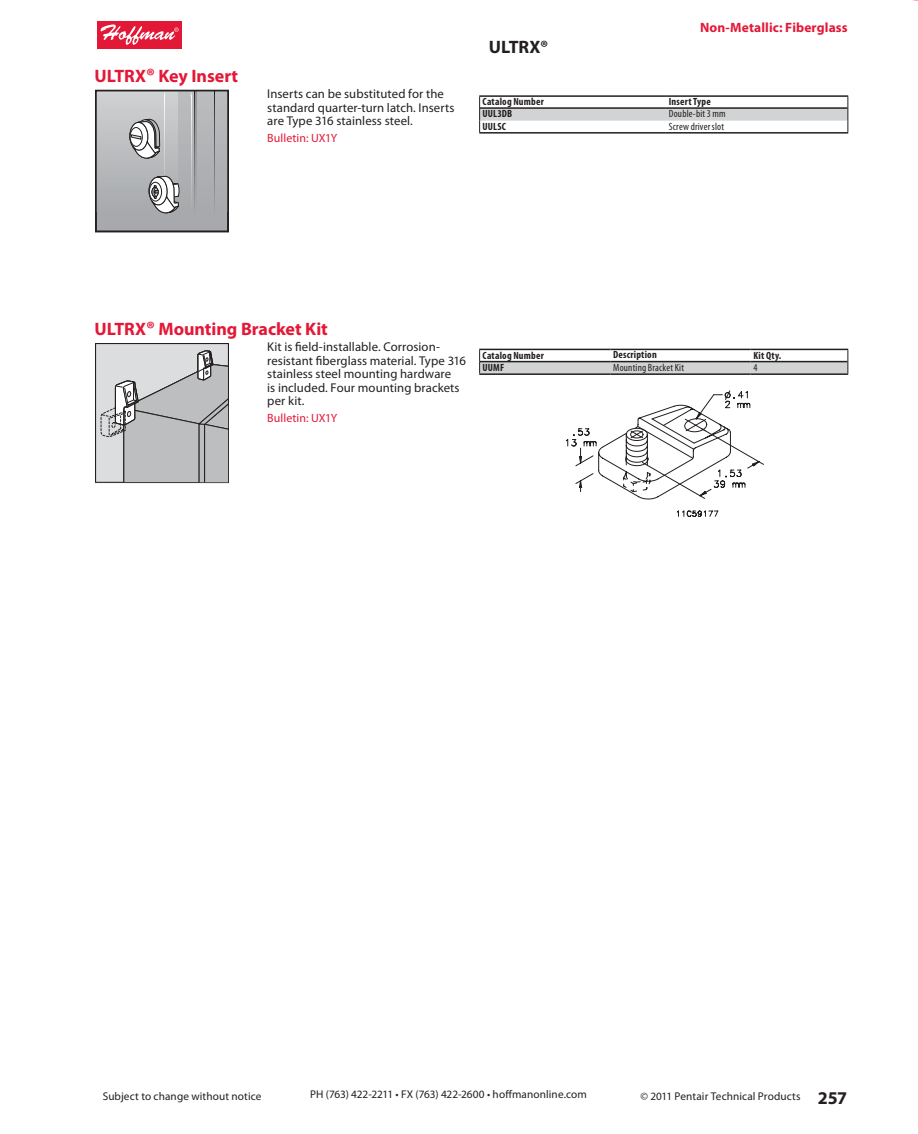
<style>
.page{position:relative;width:918px;height:1134px;background:#fff}
.page>*{position:absolute;margin:0;border:0;box-sizing:border-box;transform-origin:0 0}
.t1{font:700 18px "Myriad Pro";letter-spacing:-.005em;color:#e31837}
.t2{font:700 18px "Myriad Pro";letter-spacing:-.01em;color:#231f20}
.t3{font:700 13.5px "Myriad Pro";letter-spacing:.01em;color:#e31837}
.t4{font:12.75px/13.5px "Myriad Pro";letter-spacing:.005em;color:#231f20}
.t5{font:12px "Myriad Pro";letter-spacing:.005em;color:#e31837}
.t6{font:11.25px "Myriad Pro";letter-spacing:.01em;color:#231f20}
.t7{font:700 condensed 10.5px "Myriad Pro";letter-spacing:.02em;color:#231f20}
.t8{font:condensed 10.5px "Myriad Pro";letter-spacing:.015em;color:#231f20}
.s1{font-size:19.5px}
</style>
<div class="page">
<div style="left:97px;top:21px;width:85px;height:27px;background:#e31837"></div>
<svg style="left:101px;top:25px;width:78px;height:20px"></svg>
<div style="left:96px;top:90px;width:132px;height:142px;background:#a7a9ac"></div>
<div style="left:96px;top:195px;width:82px;height:5px;background:#abadb0"></div>
<div style="left:96px;top:190px;width:82px;height:5px;background:#adafb1"></div>
<hr style="left:96px;top:186px;width:82px;height:4px;background:#aeb0b3">
<div style="left:96px;top:181px;width:82px;height:5px;background:#b0b2b5"></div>
<div style="left:96px;top:176px;width:82px;height:5px;background:#b1b4b6"></div>
<div style="left:96px;top:171px;width:82px;height:5px;background:#b3b5b8"></div>
<div style="left:96px;top:166px;width:82px;height:5px;background:#b5b7b9"></div>
<div style="left:96px;top:161px;width:82px;height:5px;background:#b7b9bb"></div>
<div style="left:96px;top:156px;width:82px;height:5px;background:#b8babc"></div>
<hr style="left:96px;top:152px;width:82px;height:4px;background:#babcbe">
<div style="left:96px;top:147px;width:82px;height:5px;background:#bbbdc0"></div>
<div style="left:96px;top:142px;width:82px;height:5px;background:#bdbfc1"></div>
<div style="left:96px;top:137px;width:82px;height:5px;background:#bfc1c3"></div>
<div style="left:96px;top:132px;width:82px;height:5px;background:#c1c2c4"></div>
<div style="left:96px;top:127px;width:82px;height:5px;background:#c2c4c6"></div>
<hr style="left:96px;top:123px;width:82px;height:4px;background:#c4c6c8">
<div style="left:96px;top:118px;width:82px;height:5px;background:#c6c7c9"></div>
<div style="left:96px;top:113px;width:82px;height:5px;background:#c7c9cb"></div>
<div style="left:96px;top:108px;width:82px;height:5px;background:#c9cacd"></div>
<div style="left:96px;top:103px;width:82px;height:5px;background:#caccce"></div>
<div style="left:96px;top:98px;width:82px;height:5px;background:#ccced0"></div>
<div style="left:96px;top:93px;width:82px;height:5px;background:#cecfd1"></div>
<hr style="left:96px;top:91px;width:82px;height:2px;background:#d1d3d4">
<svg style="left:127px;top:91px;width:101px;height:140px"></svg>
<div style="left:94px;top:89px;width:136px;height:144px;border:1px solid #fff"></div>
<hr style="left:479px;top:95px;width:187px;height:2px;background:#231f20">
<hr style="left:666px;top:95px;width:182px;height:2px;background:#231f20">
<hr style="left:479px;top:132px;width:187px;height:2px;background:#231f20">
<hr style="left:666px;top:132px;width:182px;height:2px;background:#231f20">
<svg style="left:479px;top:96px;width:370px;height:37px"></svg>
<svg style="left:100px;top:346px;width:128px;height:135px;background:#bfc0c2"></svg>
<div style="left:94px;top:342px;width:136px;height:141px;border:1px solid #fff"></div>
<hr style="left:479px;top:373px;width:131px;height:2px;background:#231f20">
<hr style="left:610px;top:373px;width:141px;height:2px;background:#231f20">
<hr style="left:751px;top:373px;width:97px;height:2px;background:#231f20">
<svg style="left:479px;top:349px;width:370px;height:25px"></svg>
<svg style="left:566px;top:391px;width:198px;height:126px"></svg>
<h1 class="t1" style="left:94px;top:64px;width:145px">ULTRX<span class="s1">®</span> Key Insert</h1>
<p class="t4" style="left:267px;top:87px;width:189px">Inserts can be substituted for the standard quarter-turn latch. Inserts are Type 316 stainless steel.</p>
<p class="t5" style="left:267px;top:130px;width:72px">Bulletin: UX1Y</p>
<h1 class="t2" style="left:489px;top:36px;width:61px">ULTRX®</h1>
<p class="t3" style="left:700px;top:19px;width:149px">Non-Metallic: Fiberglass</p>
<p class="t7" style="left:483px;top:95px;width:63px">Catalog Number</p>
<p class="t7" style="left:669px;top:95px;width:43px">InsertType</p>
<p class="t7" style="left:483px;top:107px;width:31px">UUL3DB</p>
<p class="t8" style="left:669px;top:108px;width:58px">Double-bit 3 mm</p>
<p class="t7" style="left:483px;top:120px;width:25px">UULSC</p>
<p class="t8" style="left:669px;top:120px;width:57px">Screw driver slot</p>
<h1 class="t1" style="left:94px;top:318px;width:235px">ULTRX<span class="s1">®</span> Mounting Bracket Kit</h1>
<p class="t4" style="left:267px;top:340px;width:200px">Kit is field-installable. Corrosion&shy;resistant fiberglass material. Type 316 stainless steel mounting hardware<br>is included. Four mounting brackets per kit.</p>
<p class="t5" style="left:267px;top:411px;width:72px">Bulletin: UX1Y</p>
<p class="t7" style="left:483px;top:349px;width:63px">Catalog Number</p>
<p class="t7" style="left:613px;top:348px;width:45px">Description</p>
<p class="t7" style="left:754px;top:349px;width:29px">Kit Qty.</p>
<p class="t7" style="left:483px;top:361px;width:23px">UUMF</p>
<p class="t8" style="left:613px;top:361px;width:72px">Mounting Bracket Kit</p>
<p class="t8" style="left:753px;top:361px;width:6px">4</p>
<p class="t6" style="left:103px;top:1089px;width:160px">Subject to change without notice</p>
<p class="t6" style="left:310px;top:1087px;width:278px">PH (763) 422-2211 • FX (763) 422-2600 • hoffmanonline.com</p>
<p class="t6" style="left:640px;top:1089px;width:162px">© 2011 Pentair Technical Products</p>
<h1 class="t2" style="left:818px;top:1087px;width:31px">257</h1>
</div>
